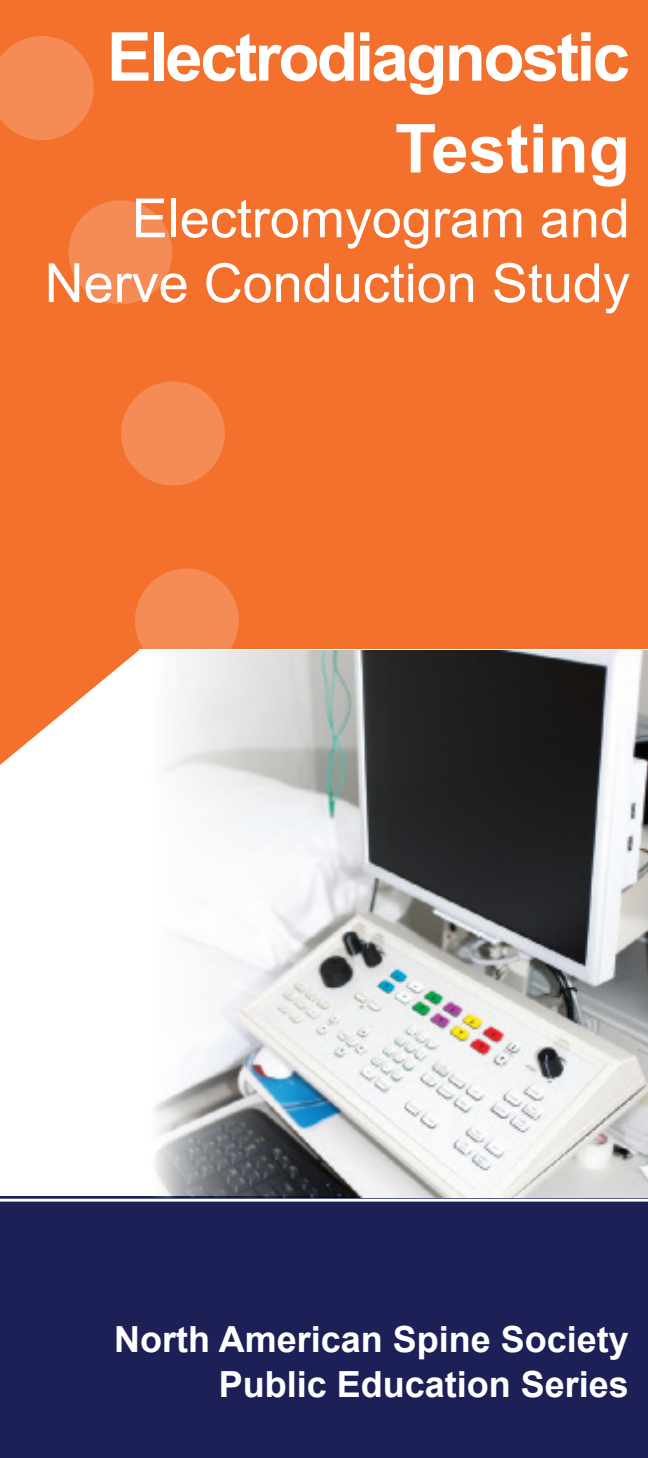
<style>
.page{position:relative;width:648px;height:1458px;background:#fff}
.page>*{position:absolute;margin:0;border:0;box-sizing:border-box;transform-origin:0 0}
.t1{font:700 67.5px "Arial";letter-spacing:-.04em;color:#fff}
.t2{font:700 67.5px "Arial";color:#fff}
.t3{font:54px/64.8px "Arial";color:#fff;text-align:right}
.t4{font:700 36px/45px "Arial";color:#fff;text-align:right}
</style>
<div class="page">
<div style="left:0;top:0;width:648px;height:649px;background:#f3712d"></div>
<div style="left:0;top:1201px;width:648px;height:257px;background:#1c2056"></div>
<svg style="left:67px;top:199px;width:106px;height:106px;background:#f4854b"></svg>
<svg style="left:120px;top:380px;width:106px;height:107px;background:#f4854b"></svg>
<svg style="left:134px;top:567px;width:106px;height:82px;background:#f4864e"></svg>
<svg style="left:0;top:35px;width:95px;height:106px;background:#f4864d"></svg>
<svg style="left:0;top:1196px;width:648px;height:3px"></svg>
<svg style="left:0;top:649px;width:140px;height:116px"></svg>
<img style="left:139px;top:650px;width:509px;height:547px">
<p class="t1" style="left:107px;top:12px;width:525px">Electrodiagnostic</p>
<p class="t2" style="left:395px;top:104px;width:237px">Testing</p>
<p class="t3" style="left:45px;top:186px;width:587px">Electromyogram and<br>Nerve Conduction Study</p>
<p class="t4" style="left:114px;top:1319px;width:516px">North American Spine Society<br>Public Education Series</p>
</div>
